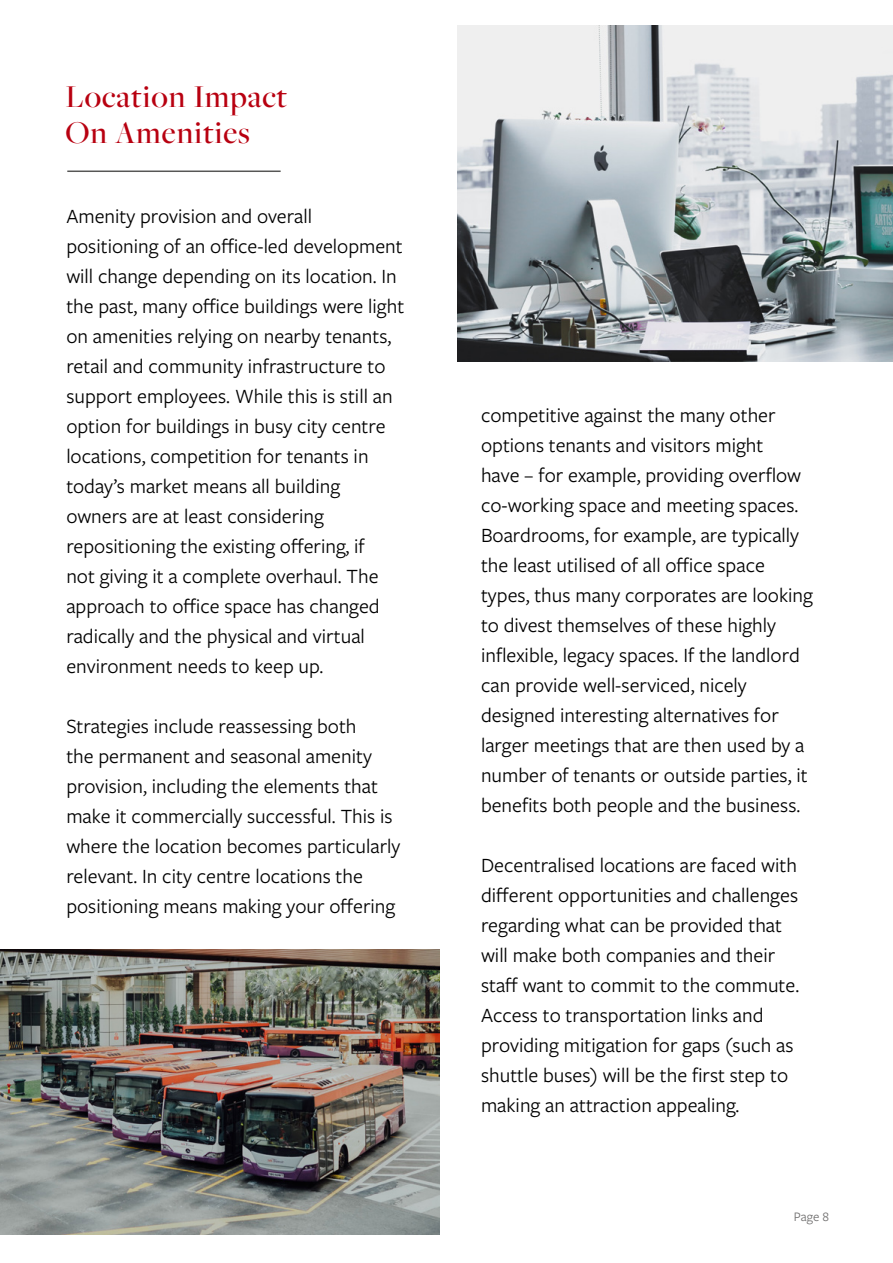
<style>
.page{position:relative;width:893px;height:1263px;background:#fff}
.page>*{position:absolute;margin:0;border:0;box-sizing:border-box;transform-origin:0 0}
.t1{font:500 33px/36px "Freight Big Pro";letter-spacing:.03em;color:#b80010}
.t2{font:21px/30px "Freight Sans Pro";color:#000}
.t3{font:13.5px "Freight Sans Pro";color:#706f6f}
</style>
<div class="page">
<hr style="left:67px;top:170px;width:214px;height:2px;background:#575756">
<img style="left:457px;top:26px;width:436px;height:336px">
<img style="left:0;top:949px;width:439px;height:285px">
<h1 class="t1" style="left:65px;top:78px;width:223px">Location Impact<br>On Amenities</h1>
<p class="t2" style="left:66px;top:200px;width:339px">Amenity provision and overall positioning of an office-led development will change depending on its location. In the past, many office buildings were light on amenities relying on nearby tenants, retail and community infrastructure to support employees. While this is still an option for buildings in busy city centre locations, competition for tenants in today’s market means all building owners are at least considering repositioning the existing offering, if<br>not giving it a complete overhaul. The approach to office space has changed radically and the physical and virtual environment needs to keep up.</p>
<p class="t2" style="left:66px;top:710px;width:336px">Strategies include reassessing both<br>the permanent and seasonal amenity provision, including the elements that make it commercially successful. This is where the location becomes particularly relevant. In city centre locations the positioning means making your offering</p>
<p class="t2" style="left:481px;top:399px;width:333px">competitive against the many other options tenants and visitors might<br>have – for example, providing overflow co-working space and meeting spaces.<br>Boardrooms, for example, are typically the least utilised of all office space types, thus many corporates are looking to divest themselves of these highly inflexible, legacy spaces. If the landlord can provide well-serviced, nicely designed interesting alternatives for larger meetings that are then used by a number of tenants or outside parties, it benefits both people and the business.</p>
<p class="t2" style="left:481px;top:849px;width:320px">Decentralised locations are faced with different opportunities and challenges regarding what can be provided that will make both companies and their staff want to commit to the commute.<br>Access to transportation links and providing mitigation for gaps (such as shuttle buses) will be the first step to making an attraction appealing.</p>
<p class="t3" style="left:794px;top:1207px;width:37px">Page 8</p>
</div>
